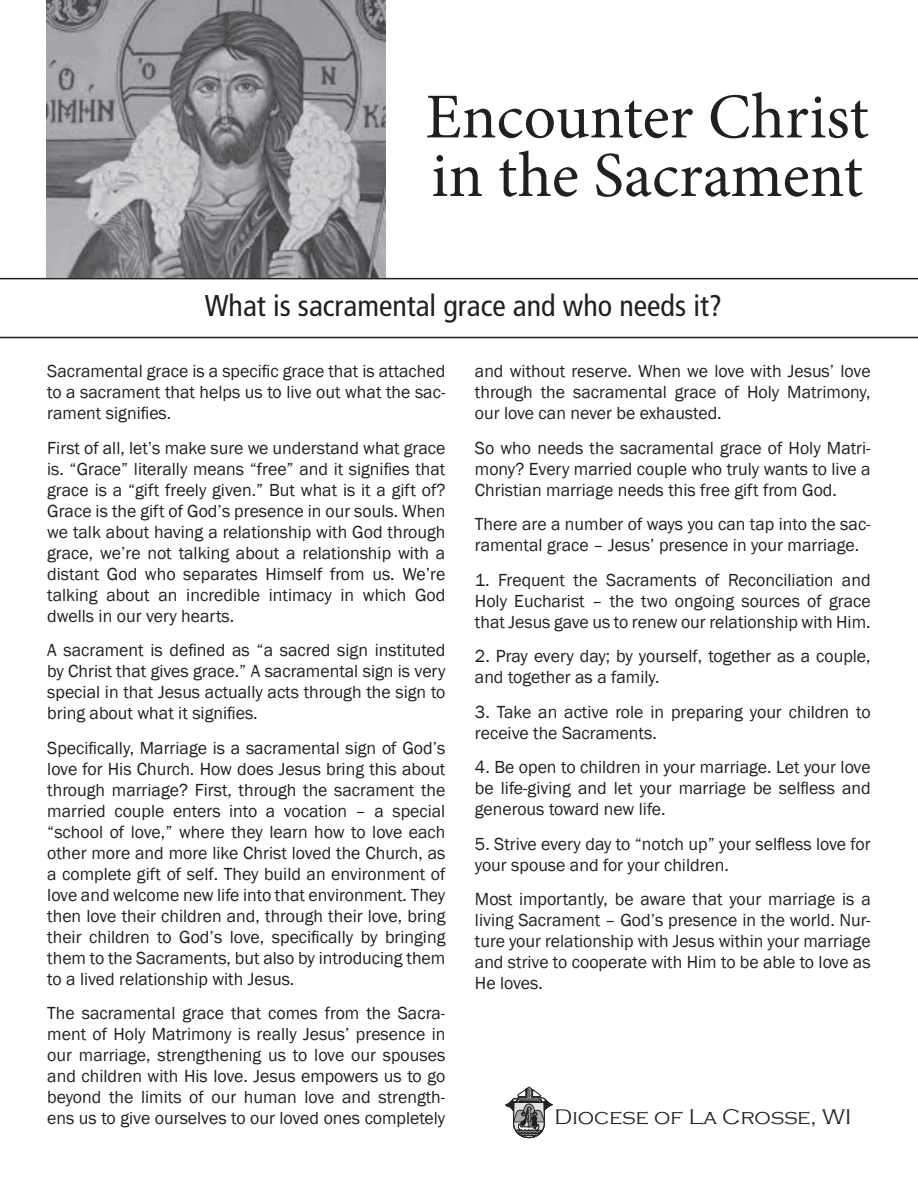
<style>
.page{position:relative;width:918px;height:1188px;background:#fff}
.page>*{position:absolute;margin:0;border:0;box-sizing:border-box;transform-origin:0 0}
.t1{font:64.05px/58.5px "Minion Pro";color:#231f20}
.t2{font:condensed 30px "Frutiger";color:#231f20}
.t3{font:300 21.75px "Copperplate Gothic";color:#231f20}
.t4{font:18px/21px "Franklin Gothic";color:#231f20;text-align:justify}
</style>
<div class="page">
<svg style="left:0;top:278px;width:918px;height:60px"></svg>
<svg style="left:505px;top:1087px;width:48px;height:52px"></svg>
<img style="left:47px;top:0;width:338px;height:278px">
<h1 class="t1" style="left:425px;top:88px;width:445px">Encounter Christ in the Sacrament</h1>
<h2 class="t2" style="left:205px;top:288px;width:519px">What is sacramental grace and who needs it?</h2>
<p class="t4" style="left:47px;top:361px;width:400px">Sacramental grace is a specific grace that is attached to a sacrament that helps us to live out what the sac&shy;rament signifies.</p>
<p class="t4" style="left:47px;top:438px;width:400px">First of all, let’s make sure we understand what grace is. “Grace” literally means “free” and it signifies that grace is a “gift freely given.” But what is it a gift of?<br>Grace is the gift of God’s presence in our souls. When we talk about having a relationship with God through grace, we’re not talking about a relationship with a distant God who separates Himself from us. We’re talking about an incredible intimacy in which God dwells in our very hearts.</p>
<p class="t4" style="left:47px;top:640px;width:400px">A sacrament is defined as “a sacred sign instituted by Christ that gives grace.” A sacramental sign is very special in that Jesus actually acts through the sign to bring about what it signifies.</p>
<p class="t4" style="left:47px;top:738px;width:400px">Specifically, Marriage is a sacramental sign of God’s love for His Church. How does Jesus bring this about through marriage? First, through the sacrament the married couple enters into a vocation – a special “school of love,” where they learn how to love each other more and more like Christ loved the Church, as a complete gift of self. They build an environment of love and welcome new life into that environment. They then love their children and, through their love, bring their children to God’s love, specifically by bringing them to the Sacraments, but also by introducing them to a lived relationship with Jesus.</p>
<p class="t4" style="left:47px;top:1003px;width:400px">The sacramental grace that comes from the Sacra&shy;ment of Holy Matrimony is really Jesus’ presence in our marriage, strengthening us to love our spouses and children with His love. Jesus empowers us to go beyond the limits of our human love and strength&shy;ens us to give ourselves to our loved ones completely</p>
<p class="t4" style="left:475px;top:361px;width:397px">and without reserve. When we love with Jesus’ love through the sacramental grace of Holy Matrimony, our love can never be exhausted.</p>
<p class="t4" style="left:475px;top:438px;width:397px">So who needs the sacramental grace of Holy Matri&shy;mony? Every married couple who truly wants to live a Christian marriage needs this free gift from God.</p>
<p class="t4" style="left:475px;top:514px;width:397px">There are a number of ways you can tap into the sac&shy;ramental grace – Jesus’ presence in your marriage.</p>
<p class="t4" style="left:475px;top:570px;width:397px">1. Frequent the Sacraments of Reconciliation and Holy Eucharist – the two ongoing sources of grace that Jesus gave us to renew our relationship with Him.</p>
<p class="t4" style="left:475px;top:646px;width:397px">2. Pray every day; by yourself, together as a couple, and together as a family.</p>
<p class="t4" style="left:475px;top:702px;width:397px">3. Take an active role in preparing your children to receive the Sacraments.</p>
<p class="t4" style="left:475px;top:757px;width:397px">4. Be open to children in your marriage. Let your love be life-giving and let your marriage be selfless and generous toward new life.</p>
<p class="t4" style="left:475px;top:834px;width:397px">5. Strive every day to “notch up” your selfless love for your spouse and for your children.</p>
<p class="t4" style="left:475px;top:889px;width:397px">Most importantly, be aware that your marriage is a living Sacrament – God’s presence in the world. Nur&shy;ture your relationship with Jesus within your marriage and strive to cooperate with Him to be able to love as He loves.</p>
<p class="t3" style="left:554px;top:1105px;width:298px">Diocese of La Crosse, WI</p>
</div>
